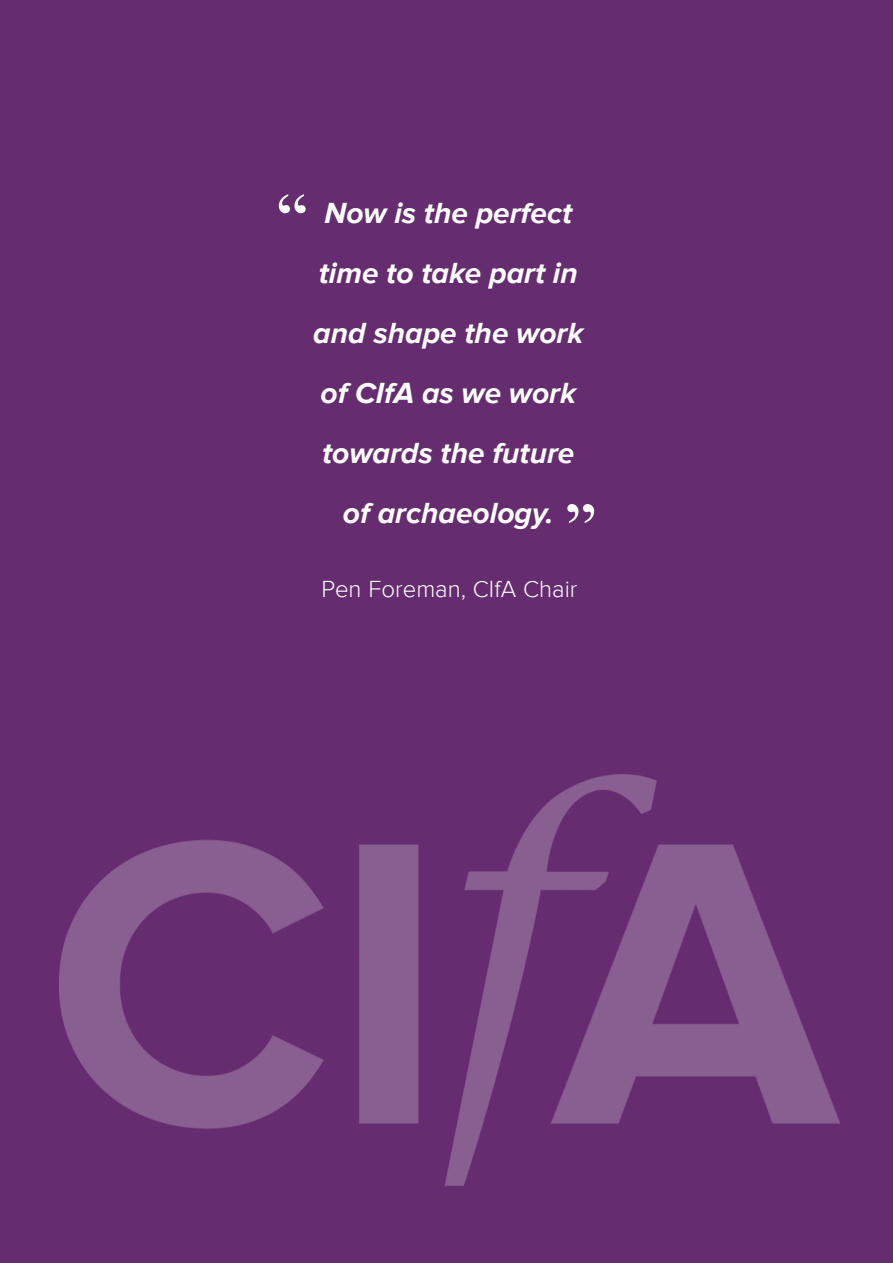
<style>
.page{position:relative;width:893px;height:1263px;background:#652d6f}
.page>*{position:absolute;margin:0;border:0;box-sizing:border-box;transform-origin:0 0}
.t1{font:75px "Times New Roman";color:#fff}
.t2{font:italic 700 30px/60px "Proxima Nova";color:#fff;text-align:center}
.t3{font:300 24px "Proxima Nova";color:#fff}
</style>
<div class="page">
<img style="left:60px;top:774px;width:780px;height:412px">
<h1 class="t1" style="left:272px;top:178px;width:42px">‘‘</h1>
<p class="t2" style="left:313px;top:183px;width:272px">Now is the perfect time to take part in and shape the work of CIfA as we work towards the future of archaeology.</p>
<h1 class="t1" style="left:601px;top:539px;width:42px;rotate:-180deg">‘‘</h1>
<p class="t3" style="left:322px;top:575px;width:257px">Pen Foreman, CIfA Chair</p>
</div>
